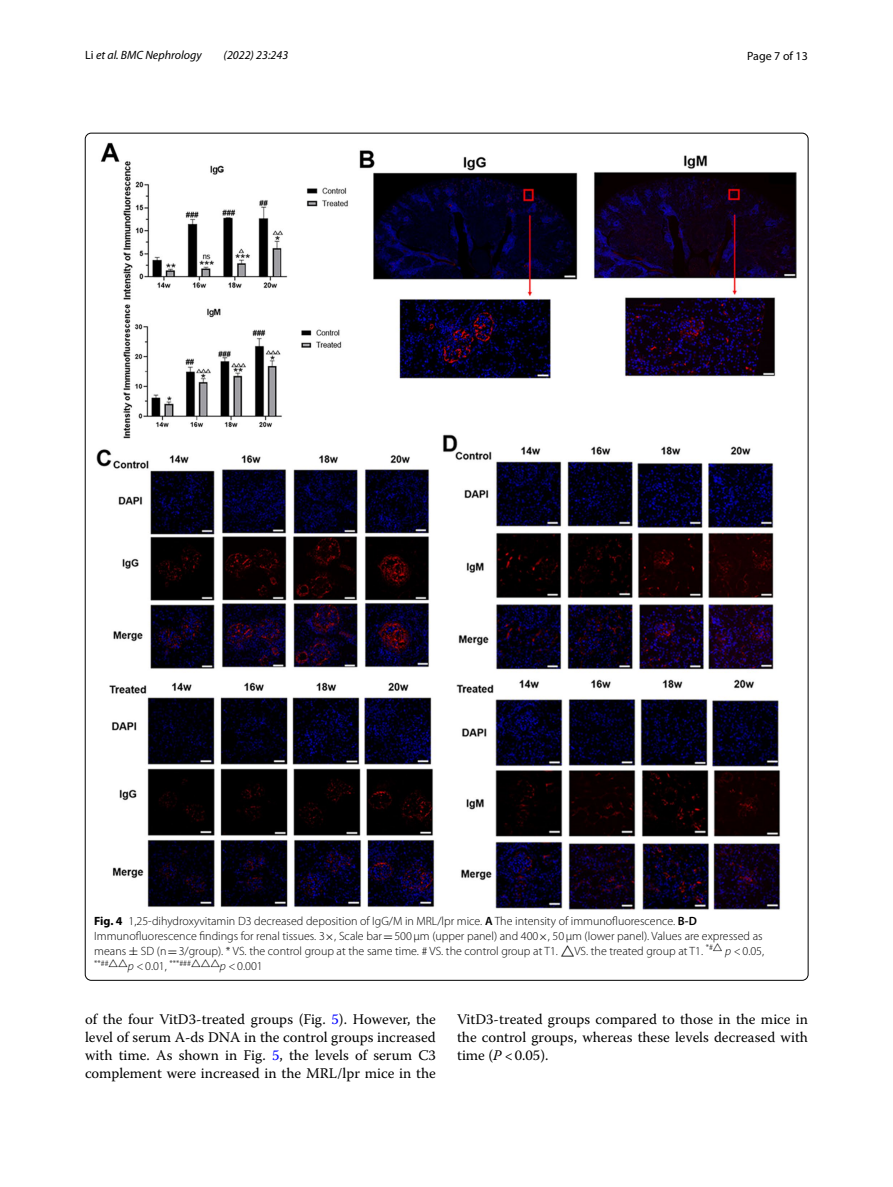
<style>
.page{position:relative;width:893px;height:1187px;background:#fff}
.page>*{position:absolute;margin:0;border:0;box-sizing:border-box;transform-origin:0 0}
.t1{font:14.7px/18px "Warnock Pro";color:#000;text-align:justify}
.t2{font:300 12px/15px "Myriad Pro";color:#000}
.t3{font:italic 12px "Myriad Pro";color:#000}
.t4{font:12px "Myriad Pro";color:#000}
.s1{font-style:normal}
.s2{font-weight:700}
.s3{font-weight:600}
.s4{font-family:"MTSY";font-weight:400}
.s5{font-family:"STIX Math";font-weight:400}
.s6{font-style:italic}
.s7{color:#00f}
</style>
<div class="page">
<img style="left:96px;top:142px;width:701px;height:768px">
<p class="t3" style="left:85px;top:48px;width:118px"><span class="s1">Li</span> et al. BMC Nephrology</p>
<p class="t3" style="left:224px;top:48px;width:66px">(2022) 23:243</p>
<p class="t4" style="left:747px;top:48px;width:62px">Page 7 of 13</p>
<p class="t2" style="left:94px;top:913px;width:671px"><span class="s2">Fig. 4</span> 1,25-dihydroxyvitamin D3 decreased deposition of IgG/M in MRL/lpr mice. <span class="s3">A</span> The intensity of immunofluorescence. <span class="s3">B-D </span>Immunofluorescence findings for renal tissues. 3<span class="s4">×</span>, Scale bar<span class="s4">=</span>500μm (upper panel) and 400<span class="s4">×</span>, 50μm (lower panel). Values are expressed as means <span class="s4">±</span> SD (n<span class="s4">=</span>3/group). * VS. the control group at the same time. # VS. the control group at T1. <span class="s5">△</span>VS. the treated group at T1. <sup>*#</sup><sup>△</sup> <span class="s6">p</span> &lt;0.05, <sup>**##</sup><sup>△△</sup><span class="s6">p</span> &lt;0.01, <sup>***###</sup><sup>△△△</sup><span class="s6">p</span> &lt;0.001</p>
<p class="t1" style="left:85px;top:1010px;width:352px">of the four VitD3-treated groups (Fig. <span class="s7">5</span>). However, the level of serum A-ds DNA in the control groups increased with time. As shown in Fig. <span class="s7">5</span>, the levels of serum C3 complement were increased in the MRL/lpr mice in the</p>
<p class="t1" style="left:457px;top:1010px;width:352px">VitD3-treated groups compared to those in the mice in the control groups, whereas these levels decreased with time (<span class="s6">P</span> &lt;0.05).</p>
</div>
